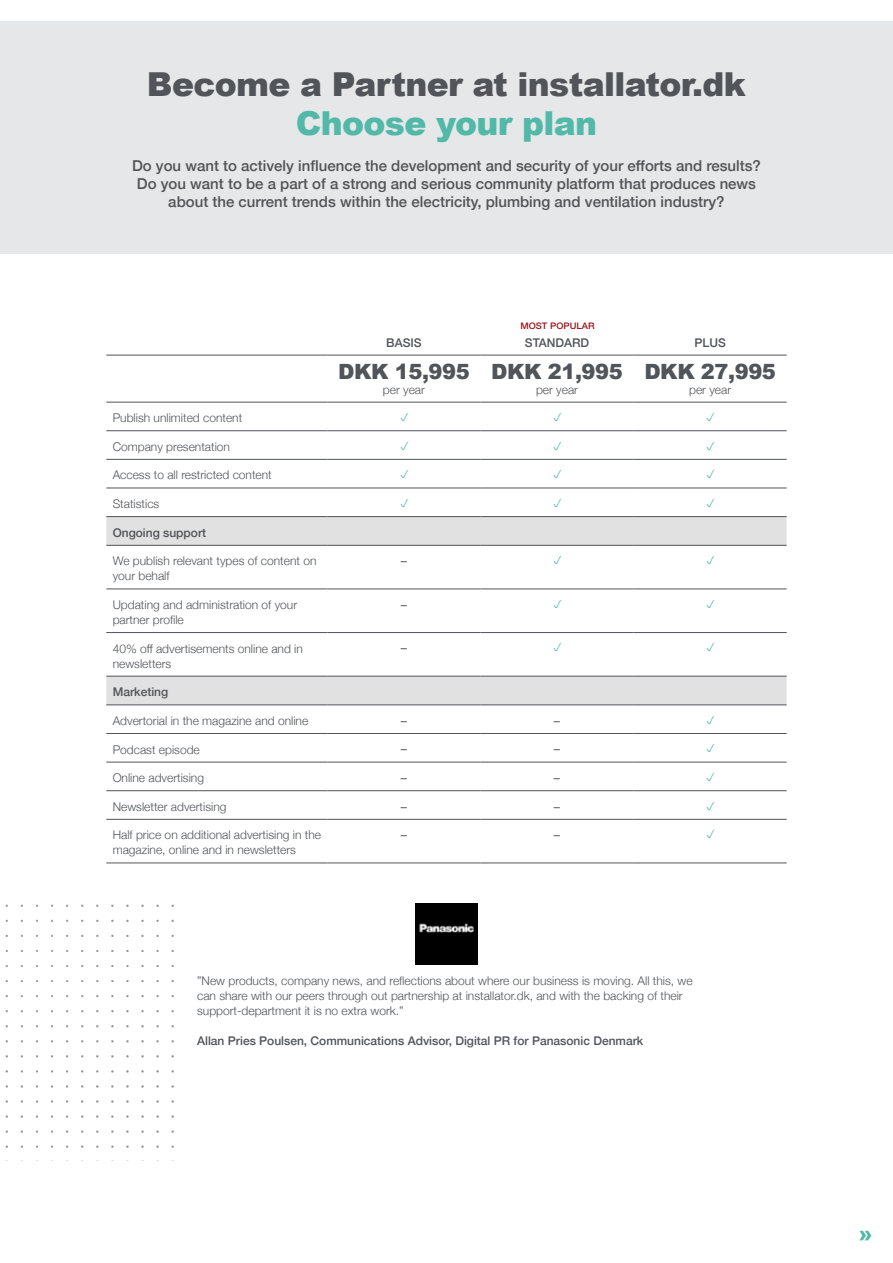
<style>
.page{position:relative;width:893px;height:1263px;background:#fff}
.page>*{position:absolute;margin:0;border:0;box-sizing:border-box;transform-origin:0 0}
.t1{font:900 33px "Arial";letter-spacing:-.02em;color:#515458}
.t2{font:900 33px "Arial";letter-spacing:-.02em;color:#52b9a8}
.t3{font:900 21px "Arial";letter-spacing:-.02em;color:#515458}
.t4{font:900 21px "Arial";color:#52b9a8}
.t5{font:500 15px/18px "Helvetica Neue";color:#515458;text-align:center}
.t6{font:300 12px/15px "Helvetica Neue";color:#515458}
.t7{font:500 12px "Helvetica Neue";color:#515458}
.t8{font:12px "Helvetica Neue";color:#515458;scale:1.04 1}
.t9{font:500 9px "Helvetica Neue";color:#9b1619;scale:1.04 1}
</style>
<div class="page">
<div style="left:0;top:21px;width:893px;height:233px;background:#e6e7e8"></div>
<svg style="left:106px;top:517px;width:681px;height:188px"></svg>
<hr style="left:106px;top:355px;width:221px;height:1px;background:#515458">
<hr style="left:327px;top:355px;width:153px;height:1px;background:#515458">
<hr style="left:480px;top:355px;width:154px;height:1px;background:#515458">
<hr style="left:634px;top:355px;width:153px;height:1px;background:#515458">
<hr style="left:106px;top:402px;width:221px;height:1px;background:#515458">
<hr style="left:327px;top:402px;width:153px;height:1px;background:#515458">
<hr style="left:480px;top:402px;width:154px;height:1px;background:#515458">
<hr style="left:634px;top:402px;width:153px;height:1px;background:#515458">
<hr style="left:106px;top:430px;width:221px;height:1px;background:#515458">
<hr style="left:327px;top:430px;width:153px;height:1px;background:#515458">
<hr style="left:480px;top:430px;width:154px;height:1px;background:#515458">
<hr style="left:634px;top:430px;width:153px;height:1px;background:#515458">
<hr style="left:106px;top:459px;width:221px;height:1px;background:#515458">
<hr style="left:327px;top:459px;width:153px;height:1px;background:#515458">
<hr style="left:480px;top:459px;width:154px;height:1px;background:#515458">
<hr style="left:634px;top:459px;width:153px;height:1px;background:#515458">
<hr style="left:106px;top:488px;width:221px;height:1px;background:#515458">
<hr style="left:327px;top:488px;width:153px;height:1px;background:#515458">
<hr style="left:480px;top:488px;width:154px;height:1px;background:#515458">
<hr style="left:634px;top:488px;width:153px;height:1px;background:#515458">
<hr style="left:106px;top:516px;width:221px;height:1px;background:#515458">
<hr style="left:327px;top:516px;width:153px;height:1px;background:#515458">
<hr style="left:480px;top:516px;width:154px;height:1px;background:#515458">
<hr style="left:634px;top:516px;width:153px;height:1px;background:#515458">
<hr style="left:106px;top:545px;width:221px;height:1px;background:#515458">
<hr style="left:327px;top:545px;width:153px;height:1px;background:#515458">
<hr style="left:480px;top:545px;width:154px;height:1px;background:#515458">
<hr style="left:634px;top:545px;width:153px;height:1px;background:#515458">
<hr style="left:106px;top:589px;width:221px;height:1px;background:#515458">
<hr style="left:327px;top:589px;width:153px;height:1px;background:#515458">
<hr style="left:480px;top:589px;width:154px;height:1px;background:#515458">
<hr style="left:634px;top:589px;width:153px;height:1px;background:#515458">
<hr style="left:106px;top:632px;width:221px;height:1px;background:#515458">
<hr style="left:327px;top:632px;width:153px;height:1px;background:#515458">
<hr style="left:480px;top:632px;width:154px;height:1px;background:#515458">
<hr style="left:634px;top:632px;width:153px;height:1px;background:#515458">
<hr style="left:106px;top:676px;width:221px;height:1px;background:#515458">
<hr style="left:327px;top:676px;width:153px;height:1px;background:#515458">
<hr style="left:480px;top:676px;width:154px;height:1px;background:#515458">
<hr style="left:634px;top:676px;width:153px;height:1px;background:#515458">
<hr style="left:106px;top:705px;width:221px;height:1px;background:#515458">
<hr style="left:327px;top:705px;width:153px;height:1px;background:#515458">
<hr style="left:480px;top:705px;width:154px;height:1px;background:#515458">
<hr style="left:634px;top:705px;width:153px;height:1px;background:#515458">
<hr style="left:106px;top:733px;width:221px;height:1px;background:#515458">
<hr style="left:327px;top:733px;width:153px;height:1px;background:#515458">
<hr style="left:480px;top:733px;width:154px;height:1px;background:#515458">
<hr style="left:634px;top:733px;width:153px;height:1px;background:#515458">
<hr style="left:106px;top:762px;width:221px;height:1px;background:#515458">
<hr style="left:327px;top:762px;width:153px;height:1px;background:#515458">
<hr style="left:480px;top:762px;width:154px;height:1px;background:#515458">
<hr style="left:634px;top:762px;width:153px;height:1px;background:#515458">
<hr style="left:106px;top:790px;width:221px;height:1px;background:#515458">
<hr style="left:327px;top:790px;width:153px;height:1px;background:#515458">
<hr style="left:480px;top:790px;width:154px;height:1px;background:#515458">
<hr style="left:634px;top:790px;width:153px;height:1px;background:#515458">
<hr style="left:106px;top:819px;width:221px;height:1px;background:#515458">
<hr style="left:327px;top:819px;width:153px;height:1px;background:#515458">
<hr style="left:480px;top:819px;width:154px;height:1px;background:#515458">
<hr style="left:634px;top:819px;width:153px;height:1px;background:#515458">
<hr style="left:106px;top:863px;width:221px;height:1px;background:#515458">
<hr style="left:327px;top:863px;width:153px;height:1px;background:#515458">
<hr style="left:480px;top:863px;width:154px;height:1px;background:#515458">
<hr style="left:634px;top:863px;width:153px;height:1px;background:#515458">
<img style="left:416px;top:903px;width:61px;height:62px">
<img style="left:5px;top:904px;width:169px;height:257px">
<svg style="left:554px;top:556px;width:7px;height:8px"></svg>
<svg style="left:707px;top:556px;width:8px;height:8px"></svg>
<svg style="left:554px;top:599px;width:7px;height:9px"></svg>
<svg style="left:707px;top:599px;width:8px;height:9px"></svg>
<svg style="left:554px;top:643px;width:7px;height:8px"></svg>
<svg style="left:707px;top:643px;width:8px;height:8px"></svg>
<h1 class="t1" style="left:147px;top:60px;width:600px">Become a Partner at installator.dk</h1>
<h1 class="t2" style="left:296px;top:99px;width:303px">Choose your plan</h1>
<p class="t5" style="left:132px;top:155px;width:630px">Do you want to actively influence the development and security of your efforts and results?<br>Do you want to be a part of a strong and serious community platform that produces news about the current trends within the electricity, plumbing and ventilation industry?</p>
<p class="t9" style="left:520px;top:318px;width:73px">MOST POPULAR</p>
<p class="t7" style="left:386px;top:333px;width:37px">BASIS</p>
<p class="t7" style="left:525px;top:333px;width:66px">STANDARD</p>
<p class="t7" style="left:694px;top:333px;width:33px">PLUS</p>
<h2 class="t3" style="left:338px;top:356px;width:133px">DKK 15,995</h2>
<p class="t6" style="left:383px;top:381px;width:44px">per year</p>
<h2 class="t3" style="left:491px;top:356px;width:133px">DKK 21,995</h2>
<p class="t6" style="left:536px;top:381px;width:44px">per year</p>
<h2 class="t3" style="left:644px;top:356px;width:133px">DKK 27,995</h2>
<p class="t6" style="left:689px;top:381px;width:44px">per year</p>
<p class="t6" style="left:113px;top:410px;width:131px">Publish unlimited content</p>
<p class="t6" style="left:113px;top:438px;width:119px">Company presentation</p>
<p class="t6" style="left:113px;top:467px;width:161px">Access to all restricted content</p>
<p class="t6" style="left:113px;top:495px;width:48px">Statistics</p>
<p class="t7" style="left:113px;top:523px;width:95px">Ongoing support</p>
<p class="t6" style="left:113px;top:553px;width:205px">We publish relevant types of content on your behalf</p>
<p class="t8" style="left:401px;top:552px;width:7px">–</p>
<p class="t6" style="left:113px;top:596px;width:186px">Updating and administration of your partner profile</p>
<p class="t8" style="left:401px;top:596px;width:7px">–</p>
<p class="t6" style="left:113px;top:640px;width:192px">40% off advertisements online and in newsletters</p>
<p class="t8" style="left:401px;top:639px;width:7px">–</p>
<p class="t7" style="left:113px;top:682px;width:57px">Marketing</p>
<p class="t6" style="left:113px;top:712px;width:197px">Advertorial in the magazine and online</p>
<p class="t8" style="left:401px;top:712px;width:7px">–</p>
<p class="t8" style="left:554px;top:712px;width:7px">–</p>
<p class="t6" style="left:113px;top:741px;width:89px">Podcast episode</p>
<p class="t8" style="left:401px;top:740px;width:7px">–</p>
<p class="t8" style="left:554px;top:740px;width:7px">–</p>
<p class="t6" style="left:113px;top:769px;width:93px">Online advertising</p>
<p class="t8" style="left:401px;top:769px;width:7px">–</p>
<p class="t8" style="left:554px;top:769px;width:7px">–</p>
<p class="t6" style="left:113px;top:798px;width:115px">Newsletter advertising</p>
<p class="t8" style="left:401px;top:798px;width:7px">–</p>
<p class="t8" style="left:554px;top:798px;width:7px">–</p>
<p class="t6" style="left:113px;top:827px;width:210px">Half price on additional advertising in the magazine, online and in newsletters</p>
<p class="t8" style="left:401px;top:826px;width:7px">–</p>
<p class="t8" style="left:554px;top:826px;width:7px">–</p>
<p class="t6" style="left:197px;top:973px;width:497px">”New products, company news, and reflections about where our business is moving. All this, we can share with our peers through out partnership at installator.dk, and with the backing of their support-department it is no extra work.”</p>
<p class="t7" style="left:197px;top:1031px;width:448px">Allan Pries Poulsen, Communications Advisor, Digital PR for Panasonic Denmark</p>
<h2 class="t4" style="left:858px;top:1218px;width:16px">»</h2>
</div>
